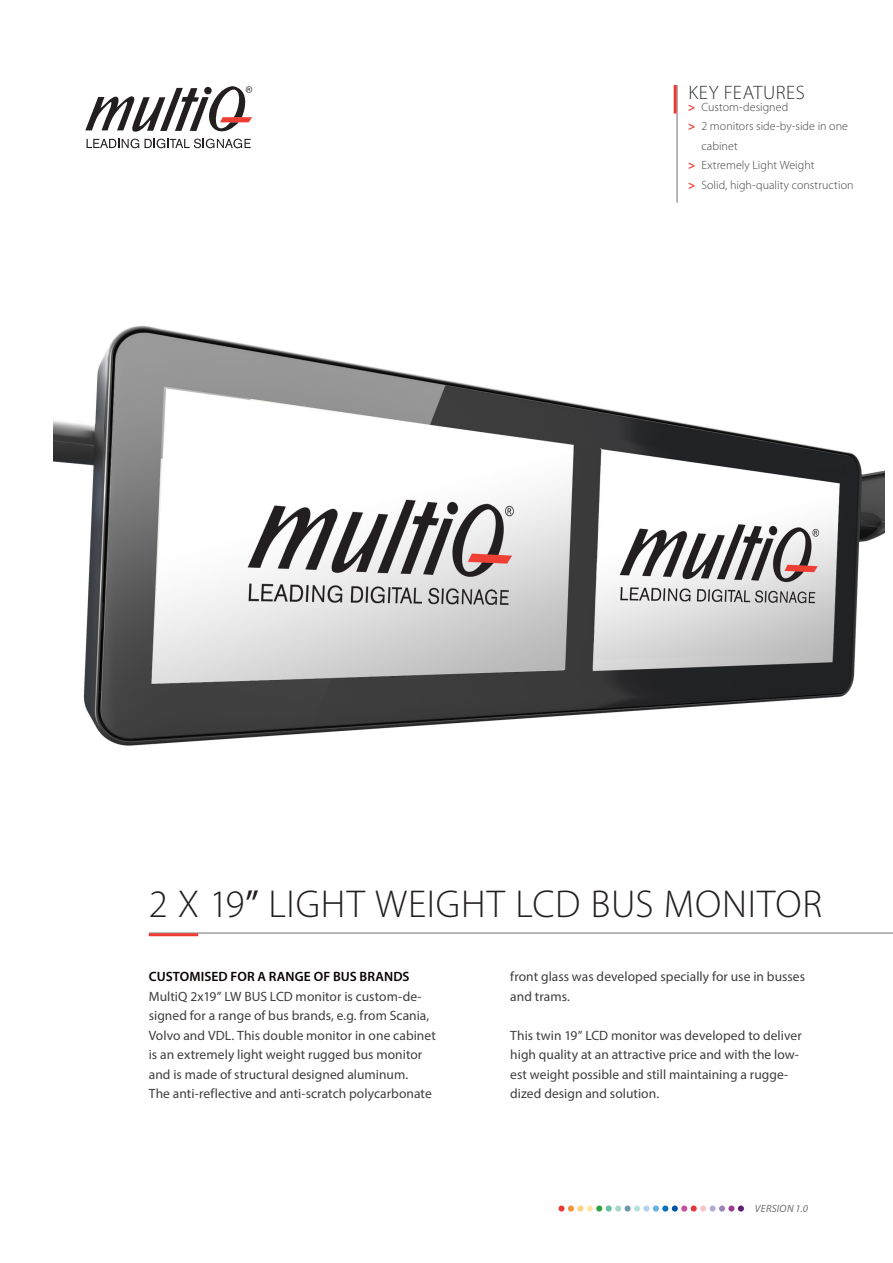
<style>
.page{position:relative;width:893px;height:1263px;background:#fff}
.page>*{position:absolute;margin:0;border:0;box-sizing:border-box;transform-origin:0 0}
.Rubrik{font:300 39px "Myriad Pro";letter-spacing:.02em;color:#231f20}
.Mellemrubrik{font:300 19.5px "Myriad Pro";letter-spacing:.035em;color:#303232}
.Broedtekst{font:13.5px/19.5px "Myriad Pro";letter-spacing:.005em;color:#3e3e3f}
.Broedtekst-2{font:600 13.5px "Myriad Pro";letter-spacing:.005em;color:#080302}
.Specifikationer{font:300 12px/19.5px "Myriad Pro";letter-spacing:.005em;color:#3e3e3f}
.t1{font:italic 10.5px "Myriad Pro";letter-spacing:.025em;color:#6e6e6e}
.s1{font-weight:700;color:#ee3b32}
.s2{font-weight:400}
</style>
<div class="page">
<hr style="left:677px;top:85px;width:1px;height:118px;background:#6e6e6e">
<hr style="left:674px;top:85px;width:3px;height:29px;background:#ee3b32">
<hr style="left:149px;top:933px;width:744px;height:1px;background:#6e6e6e">
<hr style="left:149px;top:933px;width:49px;height:3px;background:#ee3b32">
<img style="left:54px;top:325px;width:831px;height:421px">
<svg style="left:558px;top:1205px;width:186px;height:6px"></svg>
<svg style="left:87px;top:139px;width:52px;height:9px"></svg>
<svg style="left:145px;top:139px;width:106px;height:9px"></svg>
<svg style="left:85px;top:86px;width:167px;height:46px"></svg>
<p class="Mellemrubrik" style="left:688px;top:81px;width:118px">KEY FEATURES</p>
<p class="Specifikationer" style="left:688px;top:97px;width:102px"><span class="s1">&gt;</span> Custom-designed</p>
<p class="Specifikationer" style="left:701px;top:117px;width:148px;text-indent:-13px"><span class="s1">&gt;</span> 2 monitors side-by-side in one cabinet</p>
<p class="Specifikationer" style="left:688px;top:156px;width:128px"><span class="s1">&gt;</span> Extremely Light Weight</p>
<p class="Specifikationer" style="left:688px;top:175px;width:167px"><span class="s1">&gt;</span> Solid, high-quality construction</p>
<p class="Rubrik" style="left:149px;top:880px;width:675px">2 X 19<span class="s2">”</span> LIGHT WEIGHT LCD BUS MONITOR</p>
<p class="Broedtekst-2" style="left:149px;top:968px;width:262px">CUSTOMISED FOR A RANGE OF BUS BRANDS</p>
<p class="Broedtekst" style="left:149px;top:986px;width:289px">MultiQ 2x19” LW BUS LCD monitor is custom-de&shy;signed for a range of bus brands, e.g. from Scania, Volvo and VDL. This double monitor in one cabinet is an extremely light weight rugged bus monitor and is made of structural designed aluminum.<br>The anti-reflective and anti-scratch polycarbonate</p>
<p class="Broedtekst" style="left:510px;top:967px;width:296px">front glass was developed specially for use in busses and trams.</p>
<p class="Broedtekst" style="left:510px;top:1025px;width:293px">This twin 19” LCD monitor was developed to deliver high quality at an attractive price and with the low&shy;est weight possible and still maintaining a rugge&shy;dized design and solution.</p>
<p class="t1" style="left:755px;top:1202px;width:55px">VERSION 1.0</p>
</div>
